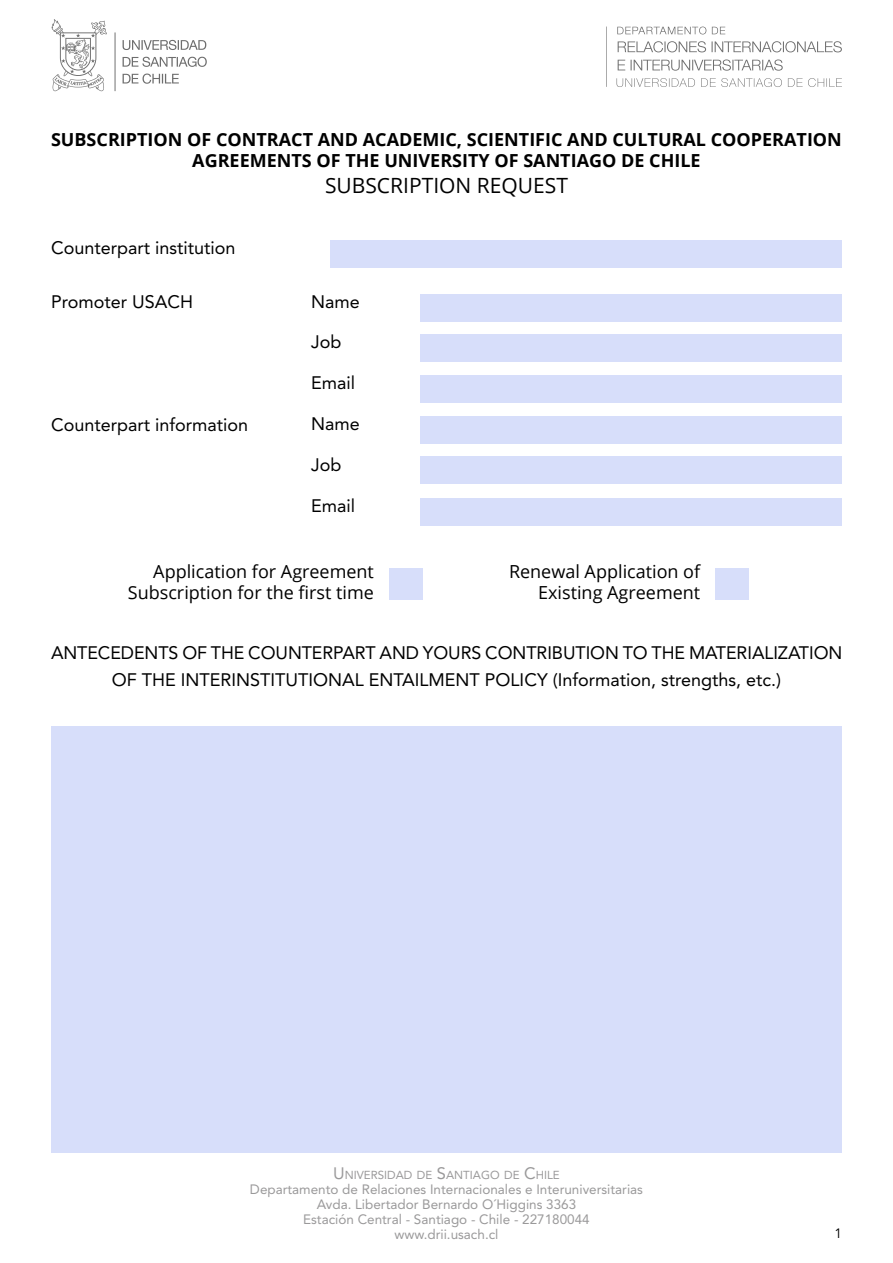
<style>
.page{position:relative;width:893px;height:1263px;background:#fff}
.page>*{position:absolute;margin:0;border:0;box-sizing:border-box;transform-origin:0 0}
.t1{font:21px "Open Sans";color:#000}
.t2{font:18px/27px "Avenir LT Std";color:#000;text-align:center}
.t3{font:700 18px/21.6px "Open Sans";color:#000;text-align:center}
.t4{font:18px/21.6px "Open Sans";color:#000;text-align:right}
.t5{font:13.5px/15px "Avenir LT Std";color:#9a999a;text-align:center}
.t6{font:13.5px "Avenir LT Std";color:#000}
.t7{font:11.55px "Avenir LT Std";color:#9a999a}
.s1{font-size:16.5px}
</style>
<div class="page">
<svg style="left:123px;top:40px;width:83px;height:10px"></svg>
<svg style="left:123px;top:57px;width:84px;height:10px"></svg>
<svg style="left:123px;top:74px;width:56px;height:10px"></svg>
<svg style="left:115px;top:32px;width:1px;height:59px"></svg>
<svg style="left:52px;top:19px;width:55px;height:72px"></svg>
<svg style="left:606px;top:26px;width:1px;height:61px"></svg>
<svg style="left:617px;top:27px;width:89px;height:7px"></svg>
<svg style="left:712px;top:27px;width:13px;height:7px"></svg>
<svg style="left:616px;top:78px;width:79px;height:9px"></svg>
<svg style="left:701px;top:78px;width:81px;height:9px"></svg>
<svg style="left:788px;top:78px;width:54px;height:9px"></svg>
<svg style="left:618px;top:41px;width:88px;height:11px"></svg>
<svg style="left:712px;top:41px;width:130px;height:11px"></svg>
<svg style="left:618px;top:60px;width:7px;height:10px"></svg>
<svg style="left:631px;top:59px;width:152px;height:12px"></svg>
<div style="left:389px;top:568px;width:33px;height:31px;background:#d7defa"></div>
<div style="left:715px;top:568px;width:34px;height:31px;background:#d7defa"></div>
<div style="left:51px;top:726px;width:791px;height:426px;background:#d7defa"></div>
<div style="left:330px;top:240px;width:512px;height:27px;background:#d7defa"></div>
<div style="left:420px;top:295px;width:422px;height:27px;background:#d7defa"></div>
<div style="left:420px;top:335px;width:422px;height:27px;background:#d7defa"></div>
<div style="left:420px;top:375px;width:422px;height:27px;background:#d7defa"></div>
<div style="left:420px;top:416px;width:422px;height:27px;background:#d7defa"></div>
<div style="left:420px;top:456px;width:422px;height:27px;background:#d7defa"></div>
<div style="left:420px;top:498px;width:422px;height:27px;background:#d7defa"></div>
<p class="t3" style="left:51px;top:128px;width:792px">SUBSCRIPTION OF CONTRACT AND ACADEMIC, SCIENTIFIC AND CULTURAL COOPERATION<br>AGREEMENTS OF THE UNIVERSITY OF SANTIAGO DE CHILE</p>
<p class="t1" style="left:325px;top:171px;width:244px">SUBSCRIPTION REQUEST</p>
<p class="t2" style="left:51px;top:234px;width:186px">Counterpart institution</p>
<p class="t2" style="left:51px;top:289px;width:144px">Promoter USACH</p>
<p class="t2" style="left:51px;top:411px;width:199px">Counterpart information</p>
<p class="t2" style="left:311px;top:289px;width:50px">Name</p>
<p class="t2" style="left:311px;top:329px;width:32px">Job</p>
<p class="t2" style="left:311px;top:369px;width:45px">Email</p>
<p class="t2" style="left:311px;top:410px;width:50px">Name</p>
<p class="t2" style="left:311px;top:451px;width:32px">Job</p>
<p class="t2" style="left:311px;top:492px;width:45px">Email</p>
<p class="t4" style="left:128px;top:560px;width:248px">Application for Agreement<br>Subscription for the first time</p>
<p class="t4" style="left:509px;top:560px;width:193px">Renewal Application of<br>Existing Agreement</p>
<p class="t2" style="left:51px;top:639px;width:793px">ANTECEDENTS OF THE COUNTERPART AND YOURS CONTRIBUTION TO THE MATERIALIZATION<br>OF THE INTERINSTITUTIONAL ENTAILMENT POLICY (Information, strengths, etc.)</p>
<p class="t7" style="left:333px;top:1168px;width:228px"><span class="s1">U</span>NIVERSIDAD DE <span class="s1">S</span>ANTIAGO DE <span class="s1">C</span>HILE</p>
<p class="t5" style="left:250px;top:1182px;width:394px">Departamento de Relaciones Internacionales e Interuniversitarias Avda. Libertador Bernardo O´Higgins 3363<br>Estación Central - Santiago - Chile - 227180044 www.drii.usach.cl</p>
<p class="t6" style="left:834px;top:1226px;width:9px">1</p>
</div>
